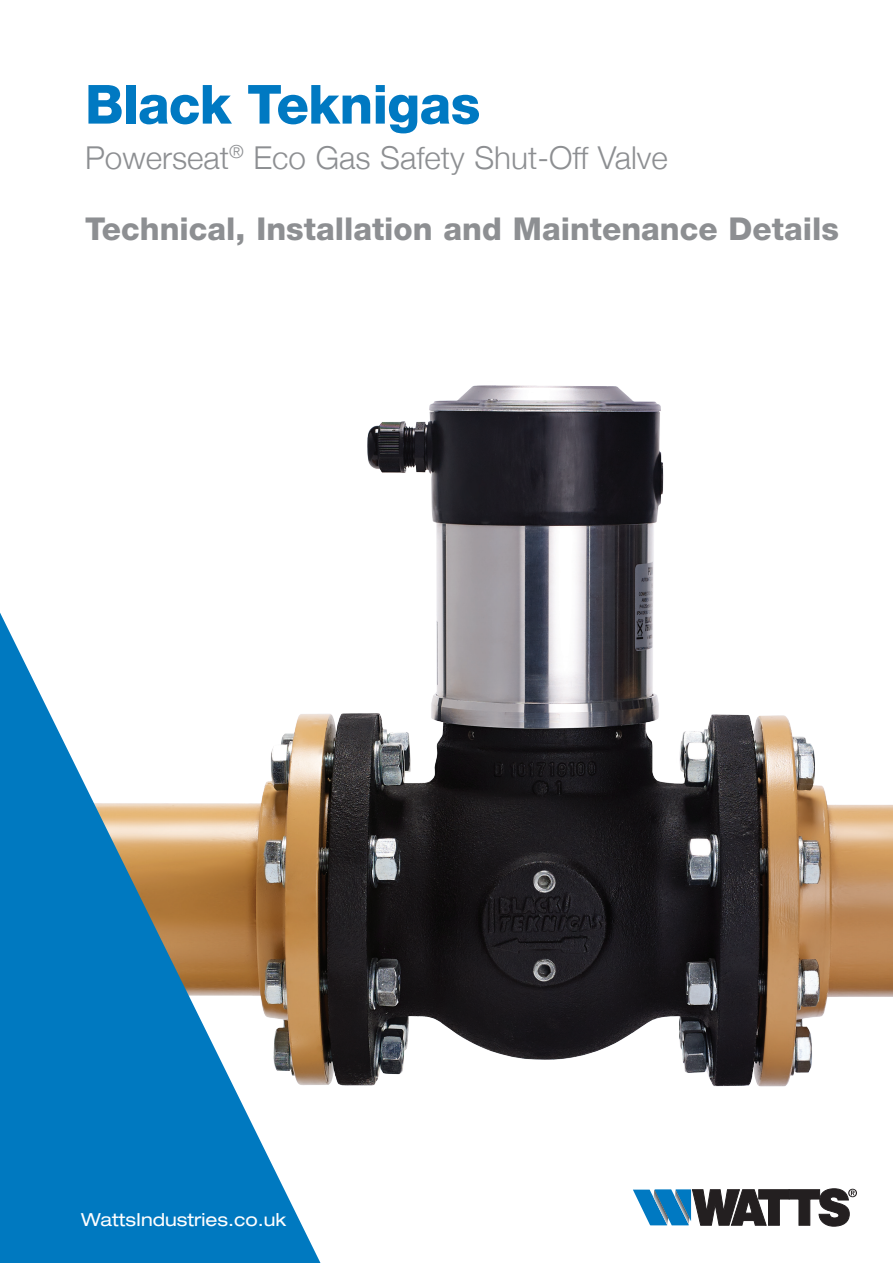
<style>
.page{position:relative;width:893px;height:1263px;background:#fff}
.page>*{position:absolute;margin:0;border:0;box-sizing:border-box;transform-origin:0 0}
.t1{font:800 54px "Helvetica Neue LT Std";letter-spacing:-.015em;color:#0079c2}
.t2{font:800 31.5px "Helvetica Neue LT Std";color:#8d8f92}
.t3{font:300 31.5px "Helvetica Neue";color:#8d8f92}
.t4{font:expanded 18px "Helvetica Neue";color:#fff}
</style>
<div class="page">
<img style="left:0;top:385px;width:893px;height:702px">
<svg style="left:0;top:613px;width:320px;height:650px;fill:#0079c0"></svg>
<svg style="left:633px;top:1188px;width:224px;height:38px"></svg>
<h1 class="t1" style="left:85px;top:72px;width:397px">Black Teknigas</h1>
<p class="t3" style="left:85px;top:132px;width:584px">Powerseat<sup>®</sup> Eco Gas Safety Shut-Off Valve</p>
<p class="t2" style="left:85px;top:210px;width:755px">Technical, Installation and Maintenance Details</p>
<p class="t4" style="left:81px;top:1209px;width:207px">WattsIndustries.co.uk</p>
</div>
